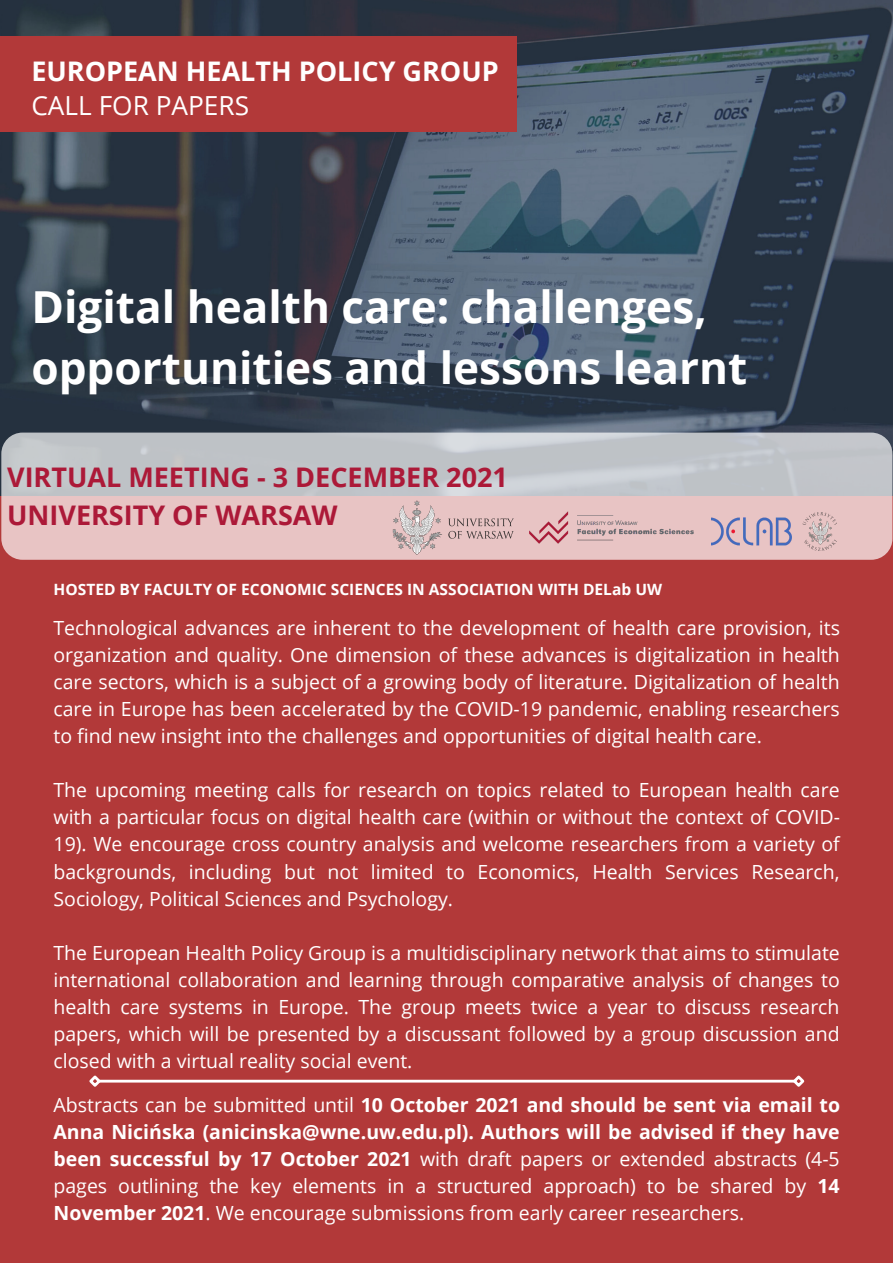
<style>
.page{position:relative;width:893px;height:1263px;background:#b23939}
.page>*{position:absolute;margin:0;border:0;box-sizing:border-box;transform-origin:0 0}
.t1{font:700 44.1px/61.3px "Open Sans";color:#fff}
.t2{font:700 27px "Open Sans";color:#ac1938}
.t3{font:700 27px "Open Sans";color:#fff}
.t4{font:26.25px "Open Sans";color:#fff}
.t5{font:19.5px/27px "Open Sans";color:#fff;text-align:justify}
.t6{font:700 15.52px "Open Sans";color:#fff}
.s1{font-weight:700}
</style>
<div class="page">
<img style="left:0;top:0;width:893px;height:496px">
<svg style="left:1px;top:433px;width:891px;height:127px;background:#cfc4c7"></svg>
<hr style="left:99px;top:1080px;width:695px;height:2px;background:#fff">
<svg style="left:89px;top:1075px;width:14px;height:12px"></svg>
<svg style="left:790px;top:1075px;width:15px;height:12px"></svg>
<div style="left:0;top:37px;width:517px;height:95px;background:#b23939"></div>
<img style="left:712px;top:512px;width:125px;height:38px">
<img style="left:379px;top:496px;width:328px;height:64px">
<p class="t3" style="left:31px;top:52px;width:469px">EUROPEAN HEALTH POLICY GROUP</p>
<p class="t4" style="left:31px;top:87px;width:219px">CALL FOR PAPERS</p>
<p class="t1" style="left:31px;top:275px;width:717px">Digital health care: challenges, opportunities and lessons learnt</p>
<p class="t2" style="left:7px;top:459px;width:502px">VIRTUAL MEETING - 3 DECEMBER 2021</p>
<p class="t2" style="left:7px;top:496px;width:332px">UNIVERSITY OF WARSAW</p>
<p class="t6" style="left:54px;top:578px;width:610px">HOSTED BY FACULTY OF ECONOMIC SCIENCES IN ASSOCIATION WITH DELab UW</p>
<p class="t5" style="left:54px;top:614px;width:788px">Technological advances are inherent to the development of health care provision, its organization and quality. One dimension of these advances is digitalization in health care sectors, which is a subject of a growing body of literature. Digitalization of health care in Europe has been accelerated by the COVID-19 pandemic, enabling researchers to find new insight into the challenges and opportunities of digital health care.</p>
<p class="t5" style="left:54px;top:776px;width:788px">The upcoming meeting calls for research on topics related to European health care with a particular focus on digital health care (within or without the context of COVID-19). We encourage cross country analysis and welcome researchers from a variety of backgrounds, including but not limited to Economics, Health Services Research, Sociology, Political Sciences and Psychology.</p>
<p class="t5" style="left:54px;top:938px;width:788px">The European Health Policy Group is a multidisciplinary network that aims to stimulate international collaboration and learning through comparative analysis of changes to health care systems in Europe. The group meets twice a year to discuss research papers, which will be presented by a discussant followed by a group discussion and closed with a virtual reality social event.</p>
<p class="t5" style="left:54px;top:1091px;width:788px">Abstracts can be submitted until <span class="s1">10 October 2021 and should be sent via email to Anna Nicińska (anicinska@wne.uw.edu.pl). Authors will be advised if they have been successful by 17 October 2021</span> with draft papers or extended abstracts (4-5 pages outlining the key elements in a structured approach) to be shared by <span class="s1">14<br>November 2021</span>. We encourage submissions from early career researchers.</p>
</div>
